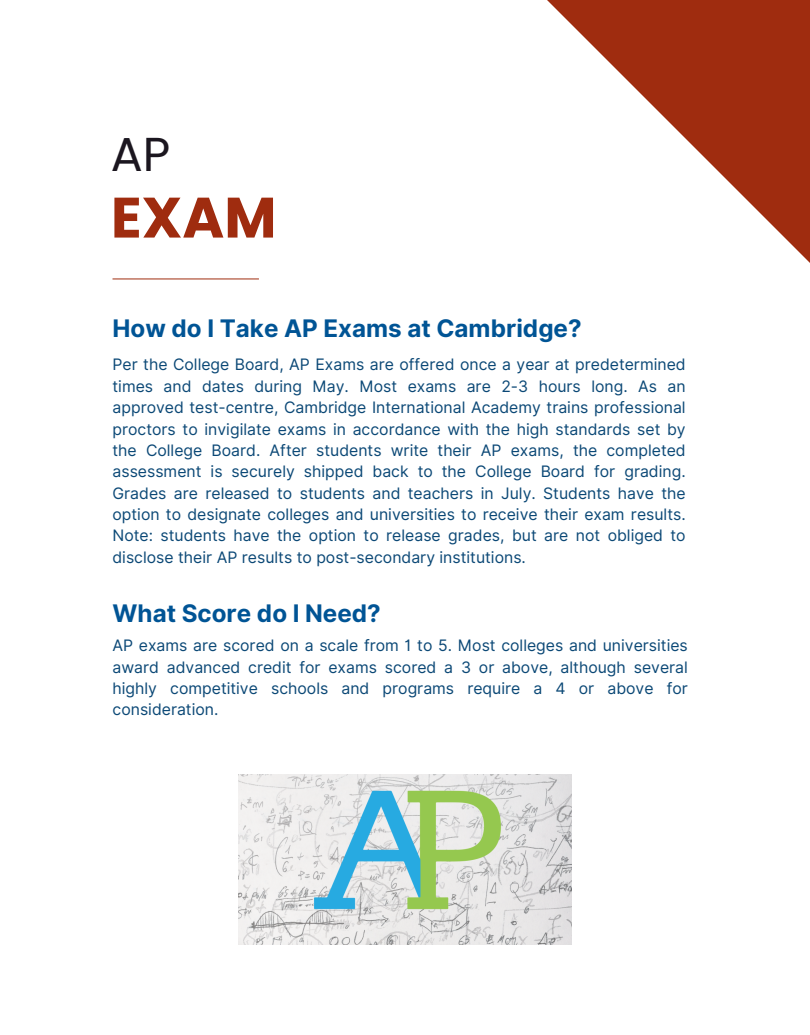
<style>
.page{position:relative;width:810px;height:1035px;background:#fff}
.page>*{position:absolute;margin:0;border:0;box-sizing:border-box;transform-origin:0 0}
.t1{font:700 56.88px "Poppins";color:#9f2c0f}
.t2{font:47.5px "Poppins";color:#1b161f}
.t3{font:700 24.12px "Inter";color:#005495}
.t4{font:15.75px/21.4px "Inter";color:#0b4876;text-align:justify}
</style>
<div class="page">
<svg style="left:547px;top:0;width:263px;height:263px"></svg>
<hr style="left:113px;top:278px;width:146px;height:1px;background:#9f2c0f">
<img style="left:238px;top:774px;width:333px;height:171px">
<p class="t2" style="left:111px;top:121px;width:61px">AP</p>
<h2 class="t1" style="left:111px;top:178px;width:167px">EXAM</h2>
<h3 class="t3" style="left:113px;top:314px;width:471px">How do I Take AP Exams at Cambridge?</h3>
<p class="t4" style="left:113px;top:354px;width:575px">Per the College Board, AP Exams are offered once a year at predetermined times and dates during May. Most exams are 2-3 hours long. As an approved test-centre, Cambridge International Academy trains professional proctors to invigilate exams in accordance with the high standards set by the College Board. After students write their AP exams, the completed assessment is securely shipped back to the College Board for grading.<br>Grades are released to students and teachers in July. Students have the option to designate colleges and universities to receive their exam results.<br>Note: students have the option to release grades, but are not obliged to disclose their AP results to post-secondary institutions.</p>
<h3 class="t3" style="left:113px;top:598px;width:270px">What Score do I Need?</h3>
<h1 class="t4" style="left:113px;top:635px;width:577px">AP exams are scored on a scale from 1 to 5. Most colleges and universities award advanced credit for exams scored a 3 or above, although several highly competitive schools and programs require a 4 or above for consideration.</h1>
</div>
